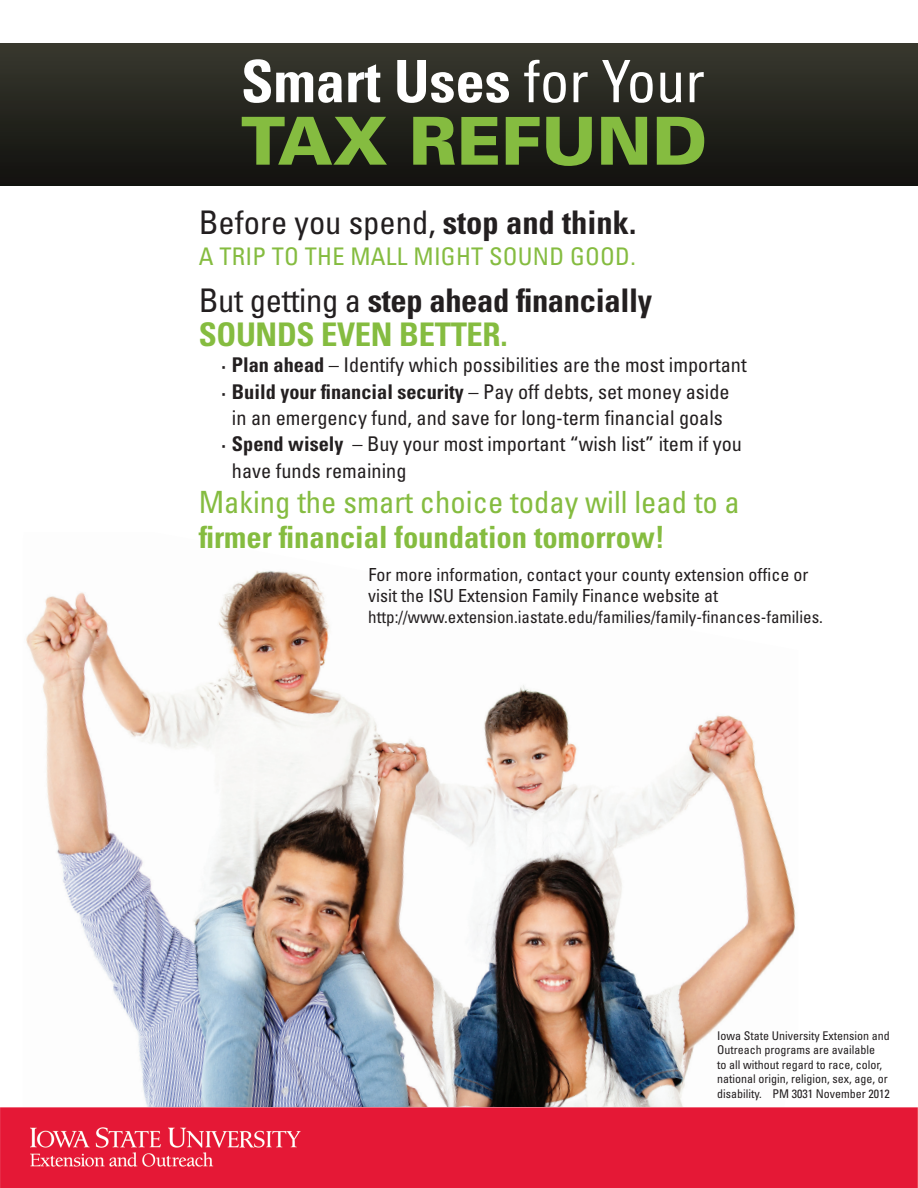
<style>
.page{position:relative;width:918px;height:1188px;background:#fff}
.page>*{position:absolute;margin:0;border:0;box-sizing:border-box;transform-origin:0 0}
.t1{font:900 66.3px "Univers LT Std";color:#85bc40}
.t2{font:700 condensed 58.5px "Univers LT Std";color:#fff}
.t3{font:700 condensed 32.55px "Univers LT Std";letter-spacing:-.01em;color:#231f20}
.t4{font:condensed 32.55px "Univers LT Std";color:#231f20}
.t5{font:700 condensed 32.55px "Univers LT Std";letter-spacing:-.01em;color:#85bc40}
.t6{font:condensed 30.6px/34.8px "Univers LT Std";color:#85bc40}
.t7{font:condensed 24.3px "Univers LT Std";letter-spacing:.01em;color:#85bc40}
.t8{font:condensed 20.25px/26.4px "Univers LT Std";color:#231f20;text-align:center}
.t9{font:condensed 18px/21.6px "Univers LT Std";color:#231f20}
.t10{font:condensed 16.95px "Univers LT Std";color:#231f20}
.body_copy{font:condensed 12px/14.4px "Univers LT Std";color:#231f20}
.s1{font-weight:400}
.s2{font-weight:700}
</style>
<div class="page">
<img style="left:26px;top:570px;width:770px;height:537px">
<div style="left:0;top:43px;width:918px;height:143px;background:linear-gradient(to bottom,#38382e,#11110e)"></div>
<img style="left:0;top:1107px;width:918px;height:81px">
<p class="t2" style="left:241px;top:46px;width:465px">Smart Uses <span class="s1">for Your</span></p>
<p class="t1" style="left:241px;top:99px;width:468px">TAX REFUND</p>
<p class="t4" style="left:199px;top:202px;width:439px">Before you spend, <span class="s2">stop and think.</span></p>
<p class="t7" style="left:199px;top:241px;width:439px">A TRIP TO THE MALL MIGHT SOUND GOOD.</p>
<p class="t3" style="left:199px;top:281px;width:455px"><span class="s1">But getting a</span> step ahead financially</p>
<p class="t5" style="left:199px;top:315px;width:310px">SOUNDS EVEN BETTER.</p>
<p class="t8" style="left:221px;top:352px;width:527px"><span class="s2">· Plan ahead</span> – Identify which possibilities are the most important</p>
<p class="t8" style="left:221px;top:378px;width:510px"><span class="s2">· Build your financial security</span> – Pay off debts, set money aside in an emergency fund, and save for long-term financial goals</p>
<p class="t8" style="left:232px;top:431px;width:512px;text-align:left;text-indent:-11px"><span class="s2">· Spend wisely</span> – Buy your most important “wish list” item if you have funds remaining</p>
<p class="t6" style="left:199px;top:484px;width:543px">Making the smart choice today will lead to a <span class="s2">firmer financial foundation tomorrow!</span></p>
<p class="t9" style="left:368px;top:563px;width:442px">For more information, contact your county extension office or visit the ISU Extension Family Finance website at</p>
<p class="t10" style="left:368px;top:606px;width:456px">http://www.extension.iastate.edu/families/family-finances-families.</p>
<p class="body_copy" style="left:717px;top:1028px;width:174px">Iowa State University Extension and Outreach programs are available<br>to all without regard to race, color, national origin, religion, sex, age, or disability. PM 3031 November 2012</p>
</div>
